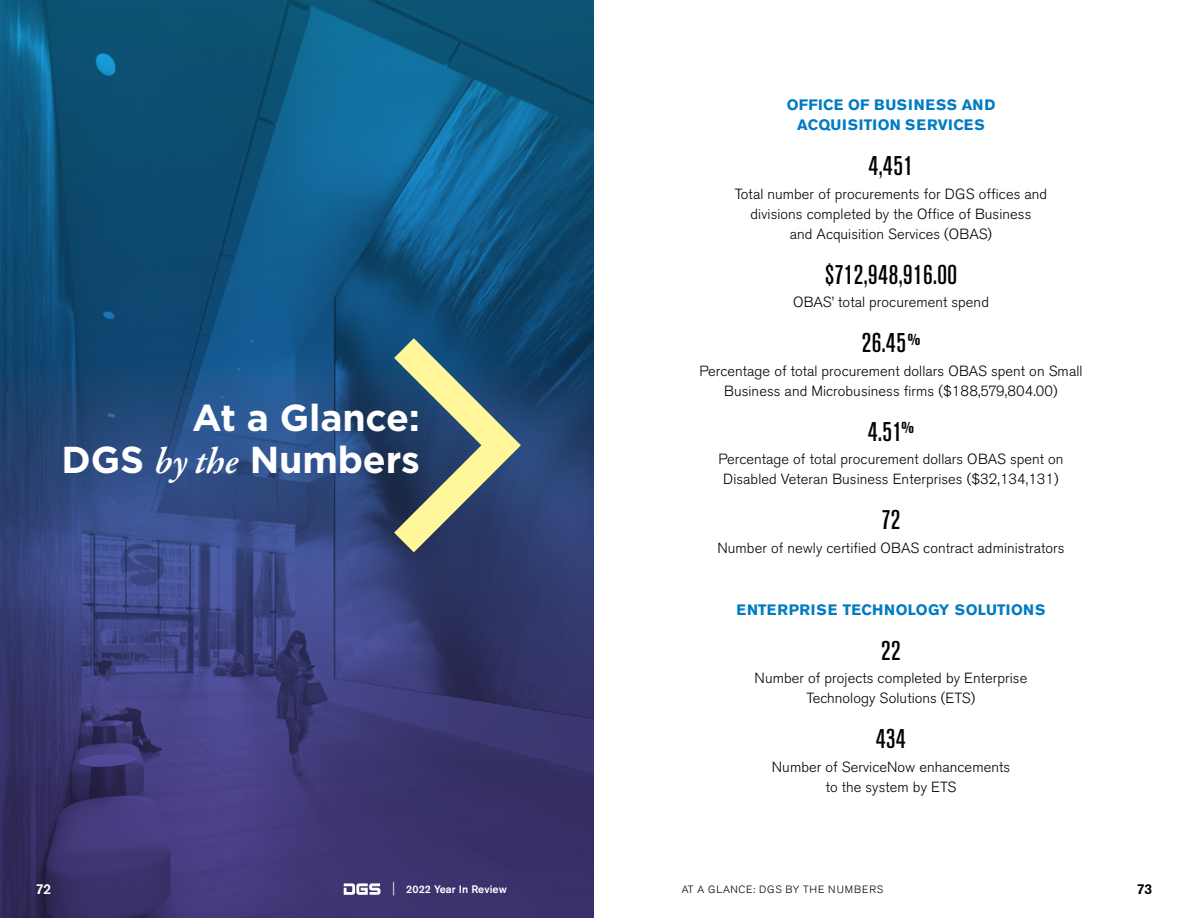
<style>
.page{position:relative;width:1188px;height:918px;background:#fff}
.page>*{position:absolute;margin:0;border:0;box-sizing:border-box;transform-origin:0 0}
.t1{font:700 37.5px/42px "Gotham";letter-spacing:-.005em;color:#fff;text-align:right}
.t2{font:500 condensed 27px "Akzidenz Grotesk BE";letter-spacing:.015em;color:#000}
.t3{font:700 15px/20.2px "Akzidenz Grotesk BE";letter-spacing:.025em;color:#007bc3;text-align:center}
.t4{font:300 14.7px/20.2px "Akzidenz Grotesk BE";letter-spacing:.005em;color:#000;text-align:center}
.t5{font:500 14.25px "Akzidenz Grotesk BE";color:#fff}
.t6{font:500 14.25px "Akzidenz Grotesk BE";color:#000}
.t7{font:500 10.8px "Akzidenz Grotesk BE";letter-spacing:.01em;color:#fff}
.t8{font:300 10.5px "Akzidenz Grotesk BE";letter-spacing:.07em;color:#000}
.s1{font-family:"Garamond Premr Pro";font-weight:600;font-style:italic}
.s2{font-weight:300;font-size:13.5px}
</style>
<div class="page">
<svg style="left:0;top:0;width:594px;height:918px;background:#26477a"></svg>
<svg style="left:394px;top:338px;width:127px;height:214px;background:#5b6f76"></svg>
<svg style="left:344px;top:883px;width:36px;height:12px"></svg>
<h1 class="t1" style="left:62px;top:396px;width:360px">At a Glance:<br>DGS <span class="s1">by the</span> Numbers</h1>
<p class="t3" style="left:787px;top:95px;width:210px">OFFICE OF BUSINESS AND<br>ACQUISITION SERVICES</p>
<h2 class="t2" style="left:869px;top:151px;width:46px">4,451</h2>
<p class="t4" style="left:735px;top:184px;width:314px">Total number of procurements for DGS offices and divisions completed by the Office of Business<br>and Acquisition Services (OBAS)</p>
<h2 class="t2" style="left:825px;top:260px;width:133px">$712,948,916.00</h2>
<p class="t4" style="left:793px;top:292px;width:197px">OBAS’ total procurement spend</p>
<h2 class="t2" style="left:862px;top:328px;width:60px">26.45<sup>%</sup></h2>
<p class="t4" style="left:699px;top:361px;width:385px">Percentage of total procurement dollars OBAS spent on Small<br>Business and Microbusiness firms ($188,579,804.00)</p>
<h2 class="t2" style="left:868px;top:417px;width:47px">4.51<sup>%</sup></h2>
<p class="t4" style="left:718px;top:449px;width:347px">Percentage of total procurement dollars OBAS spent on<br>Disabled Veteran Business Enterprises ($32,134,131)</p>
<h2 class="t2" style="left:882px;top:505px;width:20px">72</h2>
<p class="t4" style="left:718px;top:538px;width:348px">Number of newly certified OBAS contract administrators</p>
<p class="t3" style="left:737px;top:600px;width:310px">ENTERPRISE TECHNOLOGY SOLUTIONS</p>
<h2 class="t2" style="left:881px;top:636px;width:21px">22</h2>
<p class="t4" style="left:755px;top:668px;width:274px">Number of projects completed by Enterprise<br>Technology Solutions (ETS)</p>
<h2 class="t2" style="left:876px;top:724px;width:31px">434</h2>
<p class="t4" style="left:772px;top:757px;width:240px">Number of ServiceNow enhancements to the system by ETS</p>
<p class="t5" style="left:36px;top:881px;width:17px">72</p>
<p class="t7" style="left:392px;top:882px;width:116px"><span class="s2">|</span> 2022 Year In Review</p>
<p class="t8" style="left:682px;top:883px;width:203px">AT A GLANCE: DGS BY THE NUMBERS</p>
<p class="t6" style="left:1137px;top:881px;width:17px">73</p>
</div>
